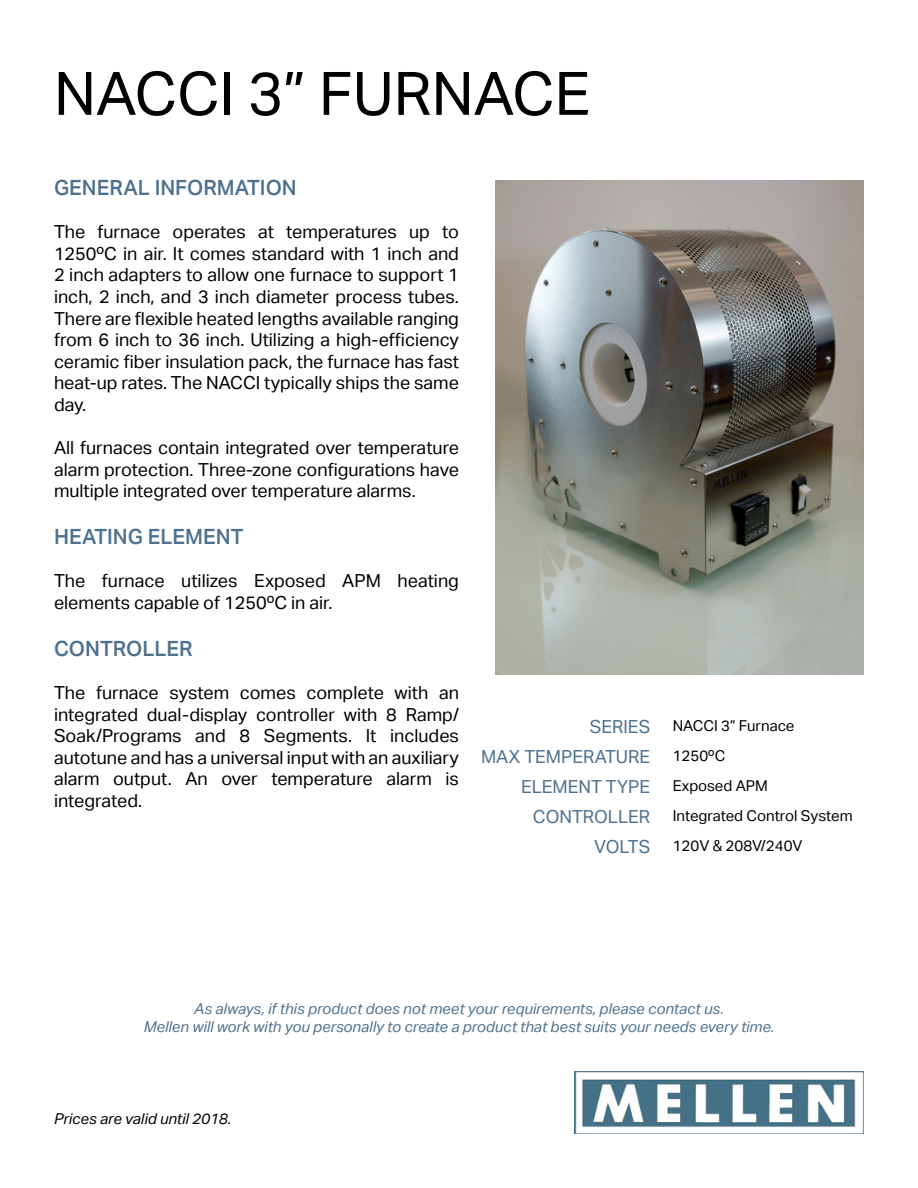
<style>
.page{position:relative;width:918px;height:1188px;background:#fff}
.page>*{position:absolute;margin:0;border:0;box-sizing:border-box;transform-origin:0 0}
.t1{font:60px "Aktiv Grotesk";color:#000}
.t2{font:500 21px "Aktiv Grotesk";color:#4d718e}
.t3{font:18px/21.6px "Aktiv Grotesk";color:#000;text-align:justify}
.t4{font:18px/30px "Aktiv Grotesk";color:#4d718e;text-align:right}
.t5{font:italic 15px/18px "Aktiv Grotesk";color:#4d718e;text-align:center}
.t6{font:15px/30px "Aktiv Grotesk";color:#000}
.t7{font:italic 15px "Aktiv Grotesk";color:#000}
</style>
<div class="page">
<img style="left:574px;top:1071px;width:290px;height:63px">
<img style="left:495px;top:180px;width:369px;height:495px">
<h1 class="t1" style="left:54px;top:59px;width:538px">NACCI 3” FURNACE</h1>
<p class="t2" style="left:54px;top:175px;width:244px">GENERAL INFORMATION</p>
<p class="t3" style="left:54px;top:221px;width:407px">The furnace operates at temperatures up to 1250ºC in air. It comes standard with 1 inch and 2 inch adapters to allow one furnace to support 1 inch, 2 inch, and 3 inch diameter process tubes.<br>There are flexible heated lengths available ranging from 6 inch to 36 inch. Utilizing a high-efficiency ceramic fiber insulation pack, the furnace has fast heat-up rates. The NACCI typically ships the same day.</p>
<p class="t3" style="left:54px;top:437px;width:406px">All furnaces contain integrated over temperature alarm protection. Three-zone configurations have multiple integrated over temperature alarms.</p>
<p class="t2" style="left:54px;top:525px;width:191px">HEATING ELEMENT</p>
<p class="t3" style="left:54px;top:570px;width:407px">The furnace utilizes Exposed APM heating elements capable of 1250ºC in air.</p>
<p class="t2" style="left:54px;top:636px;width:140px">CONTROLLER</p>
<p class="t3" style="left:54px;top:682px;width:407px">The furnace system comes complete with an integrated dual-display controller with 8 Ramp/ Soak/Programs and 8 Segments. It includes autotune and has a universal input with an auxiliary alarm output. An over temperature alarm is integrated.</p>
<p class="t4" style="left:481px;top:712px;width:171px">SERIES<br>MAX TEMPERATURE<br>ELEMENT TYPE<br>CONTROLLER<br>VOLTS</p>
<p class="t6" style="left:673px;top:711px;width:182px">NACCI 3” Furnace<br>1250ºC<br>Exposed APM<br>Integrated Control System<br>120V &amp; 208V/240V</p>
<p class="t5" style="left:144px;top:1000px;width:632px">As always, if this product does not meet your requirements, please contact us.<br>Mellen will work with you personally to create a product that best suits your needs every time.</p>
<p class="t7" style="left:54px;top:1111px;width:179px">Prices are valid until 2018.</p>
</div>
